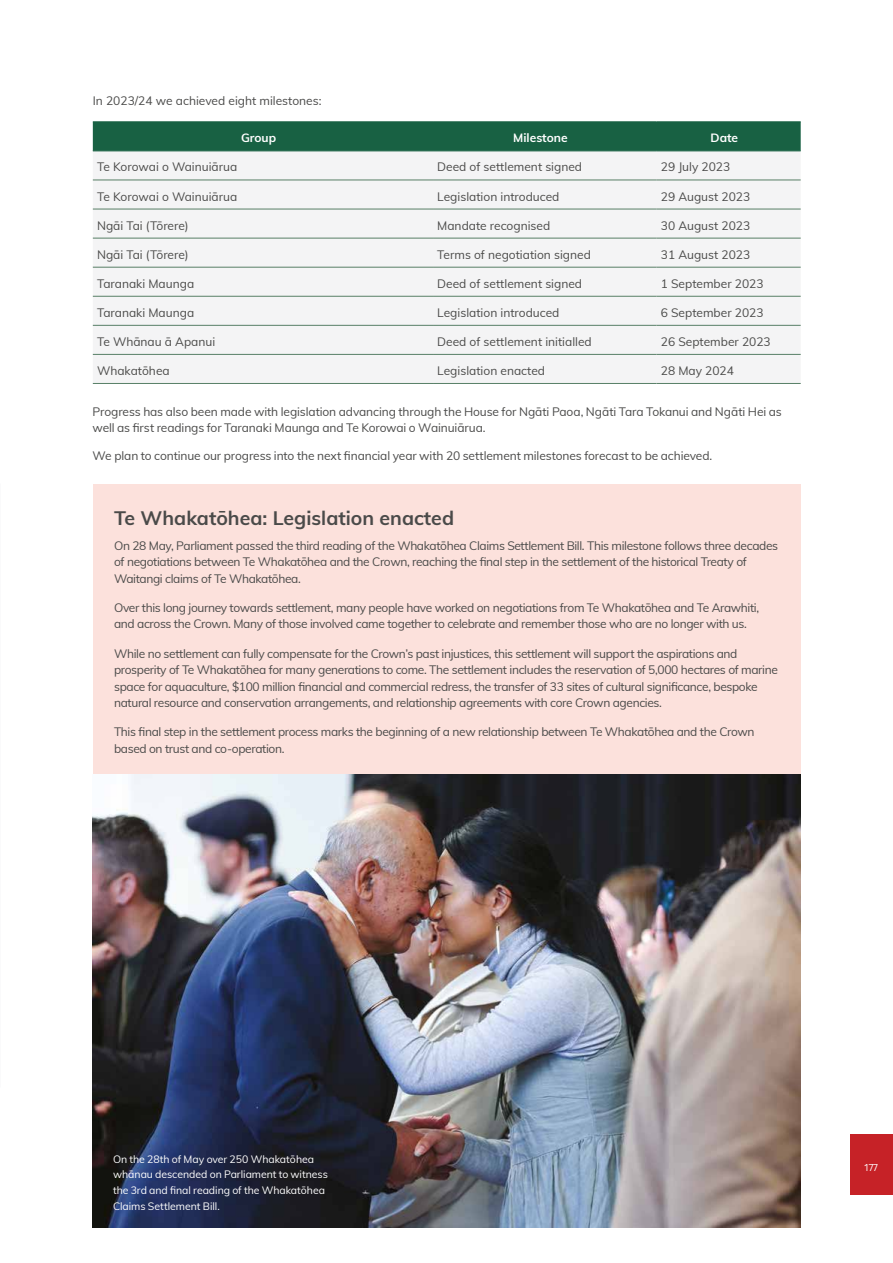
<style>
.page{position:relative;width:893px;height:1263px;background:#fff}
.page>*{position:absolute;margin:0;border:0;box-sizing:border-box;transform-origin:0 0}
.t1{font:700 19.5px "Muli";color:#4a4a49}
.t2{font:12px/16.5px "Muli";letter-spacing:-.03em;color:#4a4a49}
.t3{font:12px "Muli";color:#4a4a49}
.t4{font:12px/15.8px "Muli";letter-spacing:-.01em;color:#4a4a49}
.t5{font:700 12px "Muli";color:#fff}
.t6{font:10.5px/15.8px "Muli";letter-spacing:-.005em;color:#fff}
.t7{font:10.5px "Laca";color:#fff}
</style>
<div class="page">
<div style="left:93px;top:123px;width:708px;height:28px;background:#186143"></div>
<div style="left:93px;top:152px;width:708px;height:231px;background:#f4f4f5"></div>
<hr style="left:93px;top:151px;width:340px;height:1px;background:#186143">
<hr style="left:433px;top:151px;width:223px;height:1px;background:#186143">
<hr style="left:656px;top:151px;width:145px;height:1px;background:#186143">
<hr style="left:93px;top:122px;width:340px;height:1px;background:#186143">
<hr style="left:433px;top:122px;width:223px;height:1px;background:#186143">
<hr style="left:656px;top:122px;width:145px;height:1px;background:#186143">
<hr style="left:93px;top:180px;width:340px;height:1px;background:#577f66">
<hr style="left:433px;top:180px;width:223px;height:1px;background:#577f66">
<hr style="left:656px;top:180px;width:145px;height:1px;background:#577f66">
<hr style="left:93px;top:209px;width:340px;height:1px;background:#577f66">
<hr style="left:433px;top:209px;width:223px;height:1px;background:#577f66">
<hr style="left:656px;top:209px;width:145px;height:1px;background:#577f66">
<hr style="left:93px;top:238px;width:340px;height:1px;background:#577f66">
<hr style="left:433px;top:238px;width:223px;height:1px;background:#577f66">
<hr style="left:656px;top:238px;width:145px;height:1px;background:#577f66">
<hr style="left:93px;top:267px;width:340px;height:1px;background:#577f66">
<hr style="left:433px;top:267px;width:223px;height:1px;background:#577f66">
<hr style="left:656px;top:267px;width:145px;height:1px;background:#577f66">
<hr style="left:93px;top:296px;width:340px;height:1px;background:#577f66">
<hr style="left:433px;top:296px;width:223px;height:1px;background:#577f66">
<hr style="left:656px;top:296px;width:145px;height:1px;background:#577f66">
<hr style="left:93px;top:325px;width:340px;height:1px;background:#577f66">
<hr style="left:433px;top:325px;width:223px;height:1px;background:#577f66">
<hr style="left:656px;top:325px;width:145px;height:1px;background:#577f66">
<hr style="left:93px;top:354px;width:340px;height:1px;background:#577f66">
<hr style="left:433px;top:354px;width:223px;height:1px;background:#577f66">
<hr style="left:656px;top:354px;width:145px;height:1px;background:#577f66">
<hr style="left:93px;top:383px;width:340px;height:1px;background:#577f66">
<hr style="left:433px;top:383px;width:223px;height:1px;background:#577f66">
<hr style="left:656px;top:383px;width:145px;height:1px;background:#577f66">
<div style="left:93px;top:484px;width:708px;height:290px;background:#fce1dc"></div>
<img style="left:93px;top:774px;width:707px;height:453px">
<div style="left:850px;top:1134px;width:43px;height:61px;background:#c62227"></div>
<p class="t3" style="left:93px;top:92px;width:230px">In 2023/24 we achieved eight milestones:</p>
<p class="t5" style="left:241px;top:129px;width:37px">Group</p>
<p class="t5" style="left:513px;top:129px;width:56px">Milestone</p>
<p class="t5" style="left:710px;top:129px;width:29px">Date</p>
<p class="t3" style="left:97px;top:158px;width:142px">Te Korowai o Wainuiārua</p>
<p class="t3" style="left:437px;top:158px;width:146px">Deed of settlement signed</p>
<p class="t3" style="left:661px;top:158px;width:71px">29 July 2023</p>
<p class="t3" style="left:97px;top:187px;width:142px">Te Korowai o Wainuiārua</p>
<p class="t3" style="left:437px;top:187px;width:124px">Legislation introduced</p>
<p class="t3" style="left:661px;top:187px;width:91px">29 August 2023</p>
<p class="t3" style="left:97px;top:217px;width:93px">Ngāi Tai (Tōrere)</p>
<p class="t3" style="left:437px;top:217px;width:115px">Mandate recognised</p>
<p class="t3" style="left:661px;top:217px;width:91px">30 August 2023</p>
<p class="t3" style="left:97px;top:246px;width:93px">Ngāi Tai (Tōrere)</p>
<p class="t3" style="left:437px;top:246px;width:155px">Terms of negotiation signed</p>
<p class="t3" style="left:661px;top:246px;width:91px">31 August 2023</p>
<p class="t3" style="left:97px;top:275px;width:99px">Taranaki Maunga</p>
<p class="t3" style="left:437px;top:275px;width:146px">Deed of settlement signed</p>
<p class="t3" style="left:661px;top:275px;width:104px">1 September 2023</p>
<p class="t3" style="left:97px;top:304px;width:99px">Taranaki Maunga</p>
<p class="t3" style="left:437px;top:304px;width:124px">Legislation introduced</p>
<p class="t3" style="left:661px;top:304px;width:104px">6 September 2023</p>
<p class="t3" style="left:97px;top:333px;width:120px">Te Whānau ā Apanui</p>
<p class="t3" style="left:437px;top:333px;width:156px">Deed of settlement initialled</p>
<p class="t3" style="left:661px;top:333px;width:112px">26 September 2023</p>
<p class="t3" style="left:97px;top:362px;width:74px">Whakatōhea</p>
<p class="t3" style="left:437px;top:362px;width:109px">Legislation enacted</p>
<p class="t3" style="left:661px;top:362px;width:75px">28 May 2024</p>
<p class="t4" style="left:93px;top:403px;width:691px">Progress has also been made with legislation advancing through the House for Ngāti Paoa, Ngāti Tara Tokanui and Ngāti Hei as well as first readings for Taranaki Maunga and Te Korowai o Wainuiārua.</p>
<p class="t4" style="left:93px;top:448px;width:621px">We plan to continue our progress into the next financial year with 20 settlement milestones forecast to be achieved.</p>
<h1 class="t1" style="left:114px;top:503px;width:341px">Te Whakatōhea: Legislation enacted</h1>
<p class="t2" style="left:114px;top:536px;width:665px">On 28 May, Parliament passed the third reading of the Whakatōhea Claims Settlement Bill. This milestone follows three decades of negotiations between Te Whakatōhea and the Crown, reaching the final step in the settlement of the historical Treaty of<br>Waitangi claims of Te Whakatōhea.</p>
<p class="t2" style="left:114px;top:599px;width:647px">Over this long journey towards settlement, many people have worked on negotiations from Te Whakatōhea and Te Arawhiti, and across the Crown. Many of those involved came together to celebrate and remember those who are no longer with us.</p>
<p class="t2" style="left:114px;top:644px;width:665px">While no settlement can fully compensate for the Crown’s past injustices, this settlement will support the aspirations and prosperity of Te Whakatōhea for many generations to come. The settlement includes the reservation of 5,000 hectares of marine space for aquaculture, $100 million financial and commercial redress, the transfer of 33 sites of cultural significance, bespoke natural resource and conservation arrangements, and relationship agreements with core Crown agencies.</p>
<p class="t2" style="left:114px;top:723px;width:642px">This final step in the settlement process marks the beginning of a new relationship between Te Whakatōhea and the Crown based on trust and co-operation.</p>
<p class="t6" style="left:113px;top:1150px;width:216px">On the 28th of May over 250 Whakatōhea whānau descended on Parliament to witness the 3rd and final reading of the Whakatōhea Claims Settlement Bill.</p>
<p class="t7" style="left:864px;top:1162px;width:15px">177</p>
</div>
